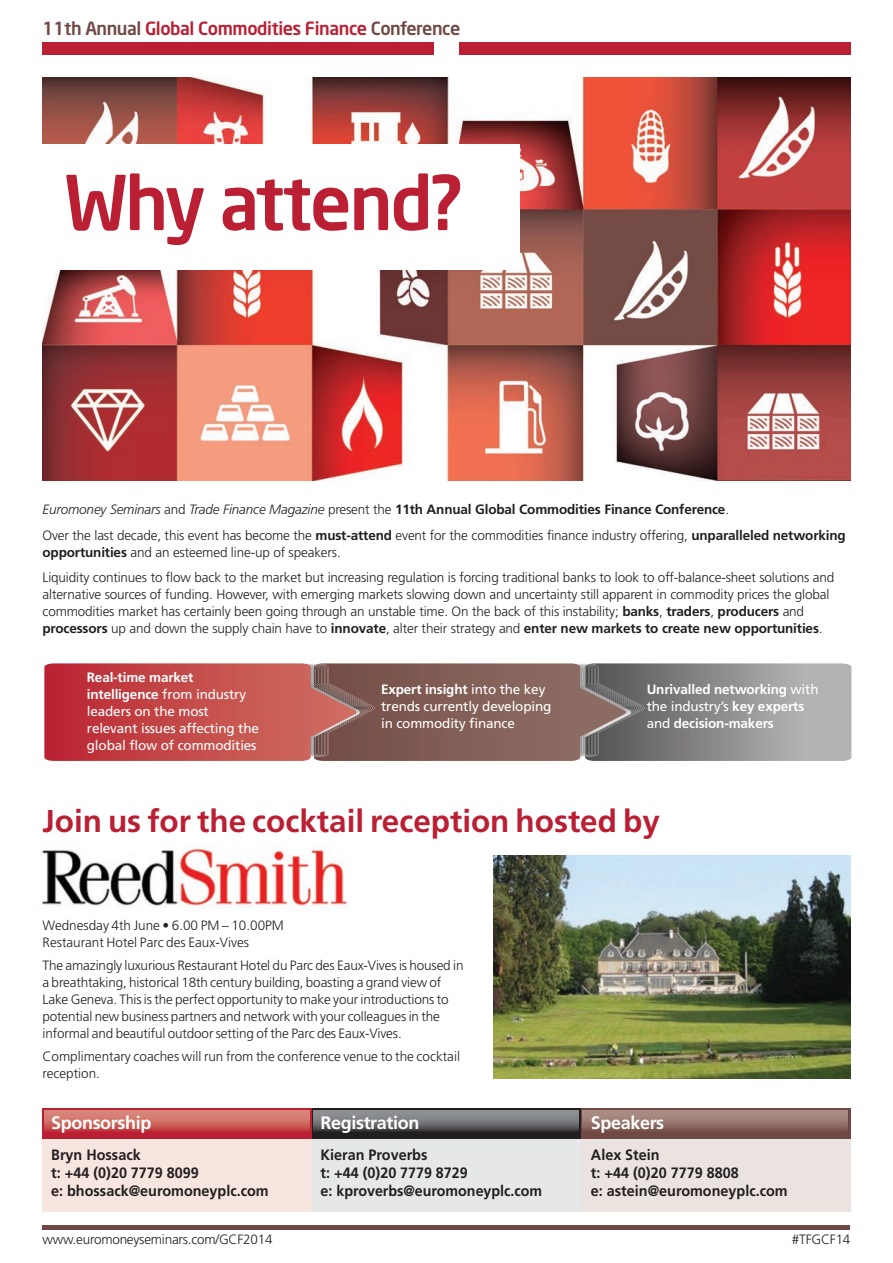
<style>
.page{position:relative;width:893px;height:1263px;background:#fff}
.page>*{position:absolute;margin:0;border:0;box-sizing:border-box;transform-origin:0 0}
.t1{font:500 74.55px "Neo Sans";letter-spacing:-.03em;color:#ba1f33}
.t2{font:700 31.5px "Frutiger";color:#ba1f33}
.t3{font:500 18px "Neo Sans";letter-spacing:-.025em;color:#ba1f33}
.t4{font:700 18px "Frutiger";letter-spacing:-.02em;color:#fff}
.t5{font:700 15px/18px "Frutiger";color:#231f20;scale:.96 1}
.t6{font:300 13.5px/17px "Frutiger";letter-spacing:-.01em;color:#231f20}
.t7{font:13.5px/17px "Frutiger";letter-spacing:-.01em;color:#fff}
.t8{font:700 13.5px/17px "Frutiger";letter-spacing:-.01em;color:#fff}
.s1{color:#714944}
.s2{font-style:italic}
.s3{font-weight:700}
.s4{font-weight:400}
</style>
<div class="page">
<div style="left:43px;top:1225px;width:807px;height:5px;background:#714944"></div>
<div style="left:43px;top:43px;width:391px;height:12px;background:#ba1f33"></div>
<div style="left:459px;top:43px;width:391px;height:12px;background:#ba1f33"></div>
<img style="left:493px;top:855px;width:357px;height:223px">
<div style="left:312px;top:1108px;width:269px;height:104px;background:#e6e7e9"></div>
<div style="left:581px;top:1108px;width:269px;height:104px;background:#ebe3e0"></div>
<div style="left:43px;top:1108px;width:269px;height:104px;background:#f7e5df"></div>
<div style="left:312px;top:1108px;width:269px;height:31px;background:#231f20"></div>
<img style="left:313px;top:1110px;width:265px;height:22px">
<div style="left:581px;top:1108px;width:270px;height:31px;background:#714944"></div>
<img style="left:583px;top:1110px;width:265px;height:20px">
<div style="left:43px;top:1108px;width:269px;height:31px;background:#ba1f33"></div>
<img style="left:44px;top:1110px;width:266px;height:21px">
<img style="left:43px;top:77px;width:807px;height:403px">
<div style="left:29px;top:144px;width:491px;height:126px;background:#fff"></div>
<img style="left:42px;top:846px;width:307px;height:64px">
<svg style="left:44px;top:663px;width:807px;height:98px;background:#9d6765"></svg>
<h3 class="t3" style="left:43px;top:21px;width:419px"><span class="s1">11th Annual</span> Global Commodities Finance <span class="s1">Conference</span></h3>
<h1 class="t1" style="left:64px;top:173px;width:399px">Why attend?</h1>
<p class="t6" style="left:43px;top:498px;width:805px;line-height:25.5px"><span class="s2">Euromoney Seminars</span> and <span class="s2">Trade Finance Magazine</span> present the <span class="s3">11th Annual Global Commodities Finance Conference</span>.<br>Over the last decade, this event has become the <span class="s3">must-attend</span> event for the commodities finance industry offering, <span class="s3">unparalleled networking</span></p>
<p class="t6" style="left:42px;top:540px;width:793px;line-height:25.5px"><span class="s3">opportunities</span> and an esteemed line-up of speakers.<br>Liquidity continues to flow back to the market but increasing regulation is forcing traditional banks to look to off-balance-sheet solutions and</p>
<p class="t6" style="left:42px;top:587px;width:788px">alternative sources of funding. However, with emerging markets slowing down and uncertainty still apparent in commodity prices the global commodities market has certainly been going through an unstable time. On the back of this instability; <span class="s3">banks</span>, <span class="s3">traders</span>, <span class="s3">producers</span> and <span class="s3">processors</span> up and down the supply chain have to <span class="s3">innovate</span>, alter their strategy and <span class="s3">enter new markets to create new opportunities</span>.</p>
<p class="t7" style="left:87px;top:670px;width:174px"><span class="s3">Real-time market intelligence</span> from industry leaders on the most relevant issues affecting the global flow of commodities</p>
<p class="t7" style="left:381px;top:682px;width:172px"><span class="s3">Expert insight</span> into the key trends currently developing in commodity finance</p>
<p class="t8" style="left:647px;top:682px;width:173px">Unrivalled networking <span class="s4">with the industry’s</span> key experts <span class="s4">and</span> decision-makers</p>
<h2 class="t2" style="left:43px;top:808px;width:619px">Join us for the cocktail reception hosted by</h2>
<p class="t6" style="left:43px;top:918px;width:243px">Wednesday 4th June • 6.00 PM – 10.00PM<br>Restaurant Hotel Parc des Eaux-Vives</p>
<p class="t6" style="left:43px;top:958px;width:422px">The amazingly luxurious Restaurant Hotel du Parc des Eaux-Vives is housed in a breathtaking, historical 18th century building, boasting a grand view of Lake Geneva. This is the perfect opportunity to make your introductions to potential new business partners and network with your colleagues in the informal and beautiful outdoor setting of the Parc des Eaux-Vives.</p>
<p class="t6" style="left:43px;top:1049px;width:419px">Complimentary coaches will run from the conference venue to the cocktail reception.</p>
<h3 class="t4" style="left:51px;top:1116px;width:102px">Sponsorship</h3>
<h3 class="t4" style="left:321px;top:1116px;width:100px">Registration</h3>
<h3 class="t4" style="left:591px;top:1116px;width:75px">Speakers</h3>
<p class="t5" style="left:51px;top:1147px;width:228px">Bryn Hossack<br>t: +44 (0)20 7779 8099<br>e: bhossack@euromoneyplc.com</p>
<p class="t5" style="left:321px;top:1147px;width:232px">Kieran Proverbs<br>t: +44 (0)20 7779 8729<br>e: kproverbs@euromoneyplc.com</p>
<p class="t5" style="left:591px;top:1147px;width:206px">Alex Stein<br>t: +44 (0)20 7779 8808<br>e: astein@euromoneyplc.com</p>
<p class="t6" style="left:43px;top:1232px;width:232px">www.euromoneyseminars.com/GCF2014</p>
<p class="t6" style="left:792px;top:1232px;width:60px">#TFGCF14</p>
</div>
